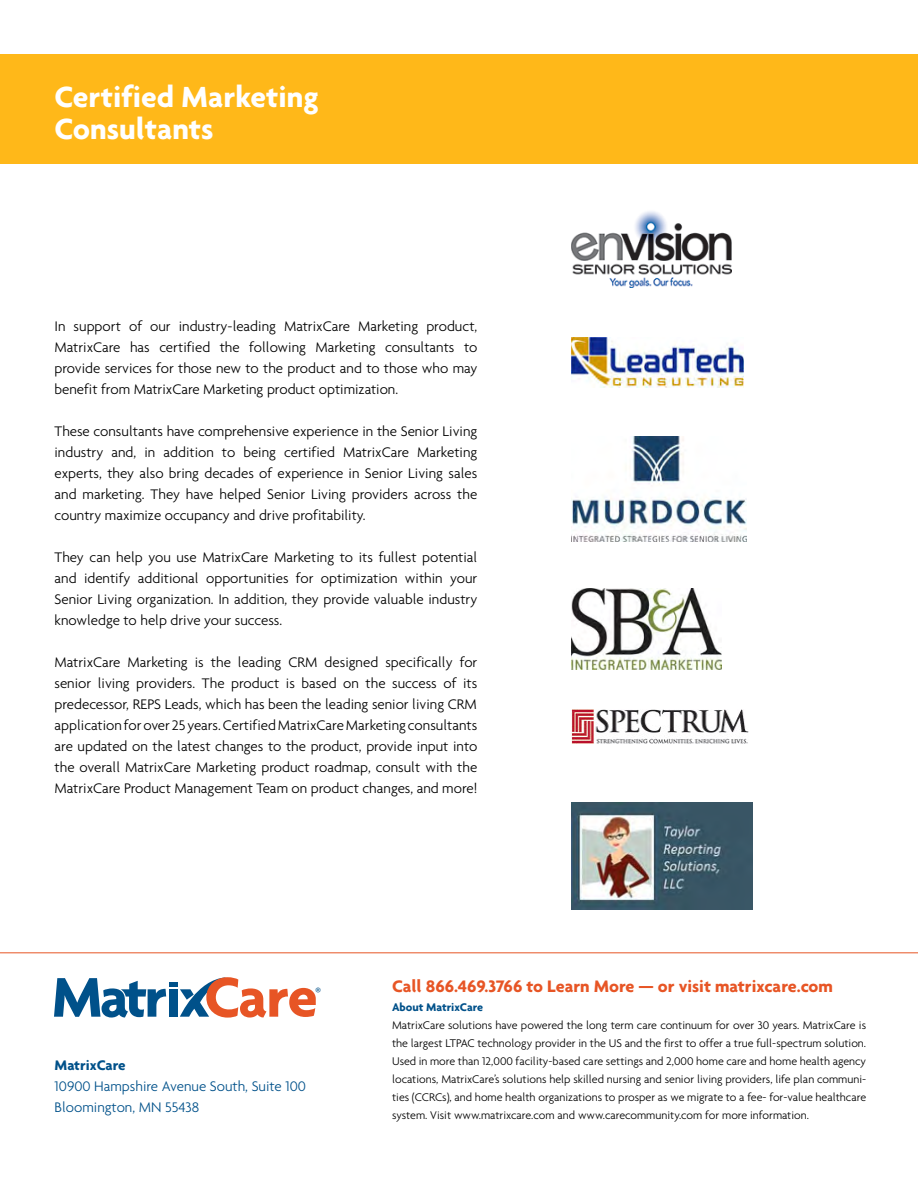
<style>
.page{position:relative;width:918px;height:1188px;background:#fff}
.page>*{position:absolute;margin:0;border:0;box-sizing:border-box;transform-origin:0 0}
.t1{font:700 31.5px/31.8px "Agenda";color:#fff}
.t2{font:700 18px "Agenda";color:#e75525}
.t3{font:300 15px/21px "Agenda";color:#000;text-align:justify}
.t4{font:300 15px/21px "Agenda";color:#00518a}
.t5{font:700 15px "Agenda";color:#00518a}
.t6{font:300 12px/18px "Agenda";color:#000;text-align:justify}
.t7{font:700 12px "Agenda";color:#00518a}
.t8{font:700 6.45px "Rockwell";color:#00518a}
</style>
<div class="page">
<div style="left:0;top:54px;width:918px;height:109px;background:#ffb819"></div>
<hr style="left:0;top:952px;width:918px;height:1px;background:#e75525">
<div style="left:169px;top:989px;width:9px;height:28px;background:#00518a"></div>
<div style="left:169px;top:982px;width:9px;height:5px;background:#00518a"></div>
<svg style="left:54px;top:978px;width:112px;height:40px"></svg>
<svg style="left:180px;top:977px;width:136px;height:41px"></svg>
<img style="left:571px;top:211px;width:160px;height:76px">
<img style="left:571px;top:338px;width:172px;height:49px">
<img style="left:571px;top:436px;width:175px;height:105px">
<img style="left:571px;top:710px;width:177px;height:34px">
<img style="left:571px;top:802px;width:182px;height:107px">
<img style="left:571px;top:589px;width:150px;height:80px">
<h1 class="t1" style="left:55px;top:80px;width:266px">Certified Marketing<br>Consultants</h1>
<p class="t3" style="left:55px;top:315px;width:424px">In support of our industry-leading MatrixCare Marketing product, MatrixCare has certified the following Marketing consultants to provide services for those new to the product and to those who may benefit from MatrixCare Marketing product optimization.</p>
<p class="t3" style="left:55px;top:420px;width:424px">These consultants have comprehensive experience in the Senior Living industry and, in addition to being certified MatrixCare Marketing experts, they also bring decades of experience in Senior Living sales and marketing. They have helped Senior Living providers across the country maximize occupancy and drive profitability.</p>
<p class="t3" style="left:55px;top:546px;width:424px">They can help you use MatrixCare Marketing to its fullest potential and identify additional opportunities for optimization within your Senior Living organization. In addition, they provide valuable industry knowledge to help drive your success.</p>
<p class="t3" style="left:55px;top:651px;width:424px">MatrixCare Marketing is the leading CRM designed specifically for senior living providers. The product is based on the success of its predecessor, REPS Leads, which has been the leading senior living CRM application for over 25 years. Certified MatrixCare Marketing consultants are updated on the latest changes to the product, provide input into the overall MatrixCare Marketing product roadmap, consult with the MatrixCare Product Management Team on product changes, and more!</p>
<p class="t5" style="left:55px;top:1056px;width:73px">MatrixCare</p>
<p class="t4" style="left:55px;top:1076px;width:253px">10900 Hampshire Avenue South, Suite 100<br>Bloomington, MN 55438</p>
<p class="t8" style="left:316px;top:986px;width:6px">®</p>
<p class="t2" style="left:392px;top:975px;width:442px">Call 866.469.3766 to Learn More — or visit matrixcare.com</p>
<p class="t7" style="left:392px;top:1000px;width:93px">About MatrixCare</p>
<p class="t6" style="left:392px;top:1016px;width:476px">MatrixCare solutions have powered the long term care continuum for over 30 years. MatrixCare is the largest LTPAC technology provider in the US and the first to offer a true full-spectrum solution.<br>Used in more than 12,000 facility-based care settings and 2,000 home care and home health agency locations, MatrixCare’s solutions help skilled nursing and senior living providers, life plan communi&shy;ties (CCRCs), and home health organizations to prosper as we migrate to a fee- for-value healthcare system. Visit www.matrixcare.com and www.carecommunity.com for more information.</p>
</div>
